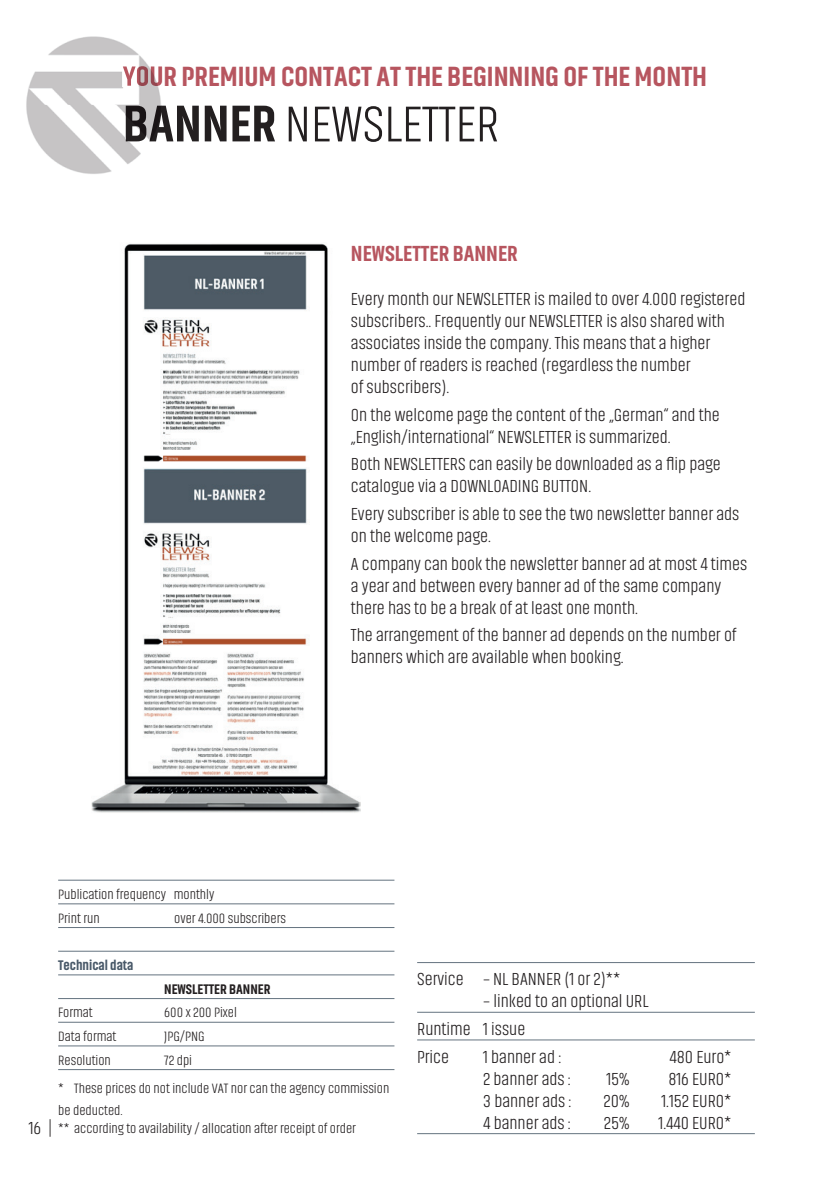
<style>
.page{position:relative;width:840px;height:1191px;background:#fff}
.page>*{position:absolute;margin:0;border:0;box-sizing:border-box;transform-origin:0 0}
.t1{font:300 52px "Akhand";color:#231f20}
.t2{font:800 28px "Akhand";color:#b7555f}
.t3{font:800 22px "Akhand";color:#b7555f}
.t4{font:300 18px/22px "Akhand";color:#231f20}
.t5{font:300 14px/23.6px "Akhand";color:#231f20}
.t6{font:800 14px "Akhand";color:#231f20}
.t7{font:800 14px "Akhand";color:#485868}
.s1{font-weight:800}
</style>
<div class="page">
<img style="left:91px;top:243px;width:269px;height:570px">
<hr style="left:417px;top:962px;width:337px;height:1px;background:#64737f">
<hr style="left:417px;top:1012px;width:337px;height:1px;background:#64737f">
<hr style="left:417px;top:1039px;width:337px;height:1px;background:#64737f">
<hr style="left:417px;top:1133px;width:337px;height:1px;background:#64737f">
<hr style="left:58px;top:880px;width:336px;height:1px;background:#64737f">
<hr style="left:58px;top:903px;width:336px;height:1px;background:#64737f">
<hr style="left:58px;top:927px;width:336px;height:1px;background:#64737f">
<hr style="left:58px;top:951px;width:336px;height:1px;background:#64737f">
<hr style="left:58px;top:974px;width:336px;height:1px;background:#64737f">
<hr style="left:58px;top:998px;width:336px;height:1px;background:#64737f">
<hr style="left:58px;top:1022px;width:336px;height:1px;background:#64737f">
<hr style="left:58px;top:1045px;width:336px;height:1px;background:#64737f">
<hr style="left:58px;top:1069px;width:336px;height:1px;background:#64737f">
<img style="left:26px;top:36px;width:135px;height:138px">
<img style="left:123px;top:66px;width:38px;height:20px">
<img style="left:126px;top:106px;width:35px;height:35px">
<h2 class="t2" style="left:123px;top:61px;width:585px">YOUR PREMIUM CONTACT AT THE BEGINNING OF THE MONTH</h2>
<h1 class="t1" style="left:123px;top:97px;width:378px"><span class="s1">BANNER</span> NEWSLETTER</h1>
<p class="t3" style="left:351px;top:241px;width:168px">NEWSLETTER BANNER</p>
<p class="t4" style="left:351px;top:288px;width:396px">Every month our NEWSLETTER is mailed to over 4.000 registered subscribers.. Frequently our NEWSLETTER is also shared with associates inside the company. This means that a higher number of readers is reached (regardless the number<br>of subscribers).</p>
<p class="t4" style="left:351px;top:403px;width:370px">On the welcome page the content of the „German“ and the „English/international“ NEWSLETTER is summarized.</p>
<p class="t4" style="left:351px;top:453px;width:371px">Both NEWSLETTERS can easily be downloaded as a flip page catalogue via a DOWNLOADING BUTTON.</p>
<p class="t4" style="left:351px;top:503px;width:390px">Every subscriber is able to see the two newsletter banner ads on the welcome page.</p>
<p class="t4" style="left:351px;top:552px;width:397px">A company can book the newsletter banner ad at most 4 times a year and between every banner ad of the same company there has to be a break of at least one month.</p>
<p class="t4" style="left:351px;top:624px;width:387px">The arrangement of the banner ad depends on the number of banners which are available when booking.</p>
<p class="t5" style="left:58px;top:882px;width:157px">Publication frequency monthly<br>Print run</p>
<p class="t5" style="left:174px;top:906px;width:113px">over 4.000 subscribers</p>
<p class="t7" style="left:58px;top:957px;width:77px">Technical data</p>
<p class="t6" style="left:164px;top:981px;width:108px">NEWSLETTER BANNER</p>
<p class="t5" style="left:58px;top:1001px;width:36px">Format</p>
<p class="t5" style="left:164px;top:1001px;width:74px">600 x 200 Pixel</p>
<p class="t5" style="left:58px;top:1024px;width:60px">Data format</p>
<p class="t5" style="left:164px;top:1024px;width:42px">JPG/PNG</p>
<p class="t5" style="left:58px;top:1048px;width:54px">Resolution</p>
<p class="t5" style="left:58px;top:1046px;width:332px;line-height:27.6px;text-indent:106px">72 dpi<br>* These prices do not include VAT nor can the agency commission</p>
<p class="t5" style="left:58px;top:1100px;width:299px;line-height:18px">be deducted.<br>** according to availability / allocation after receipt of order</p>
<p class="t4" style="left:29px;top:1116px;width:26px">16 |</p>
<p class="t4" style="left:417px;top:968px;width:204px">Service – NL BANNER (1 or 2)**</p>
<p class="t4" style="left:417px;top:987px;width:233px;line-height:27.6px;text-indent:66px">– linked to an optional URL<br>Runtime 1 issue<br>Price</p>
<p class="t4" style="left:483px;top:1045px;width:79px">1 banner ad :</p>
<p class="t4" style="left:669px;top:1045px;width:63px">480 Euro*</p>
<p class="t4" style="left:483px;top:1067px;width:89px">2 banner ads :</p>
<p class="t4" style="left:606px;top:1067px;width:25px">15%</p>
<p class="t4" style="left:668px;top:1067px;width:65px">816 EURO*</p>
<p class="t4" style="left:483px;top:1089px;width:90px">3 banner ads :</p>
<p class="t4" style="left:603px;top:1089px;width:27px">20%</p>
<p class="t4" style="left:661px;top:1089px;width:71px">1.152 EURO*</p>
<p class="t4" style="left:483px;top:1111px;width:89px">4 banner ads :</p>
<p class="t4" style="left:603px;top:1111px;width:27px">25%</p>
<p class="t4" style="left:658px;top:1111px;width:74px">1.440 EURO*</p>
</div>
